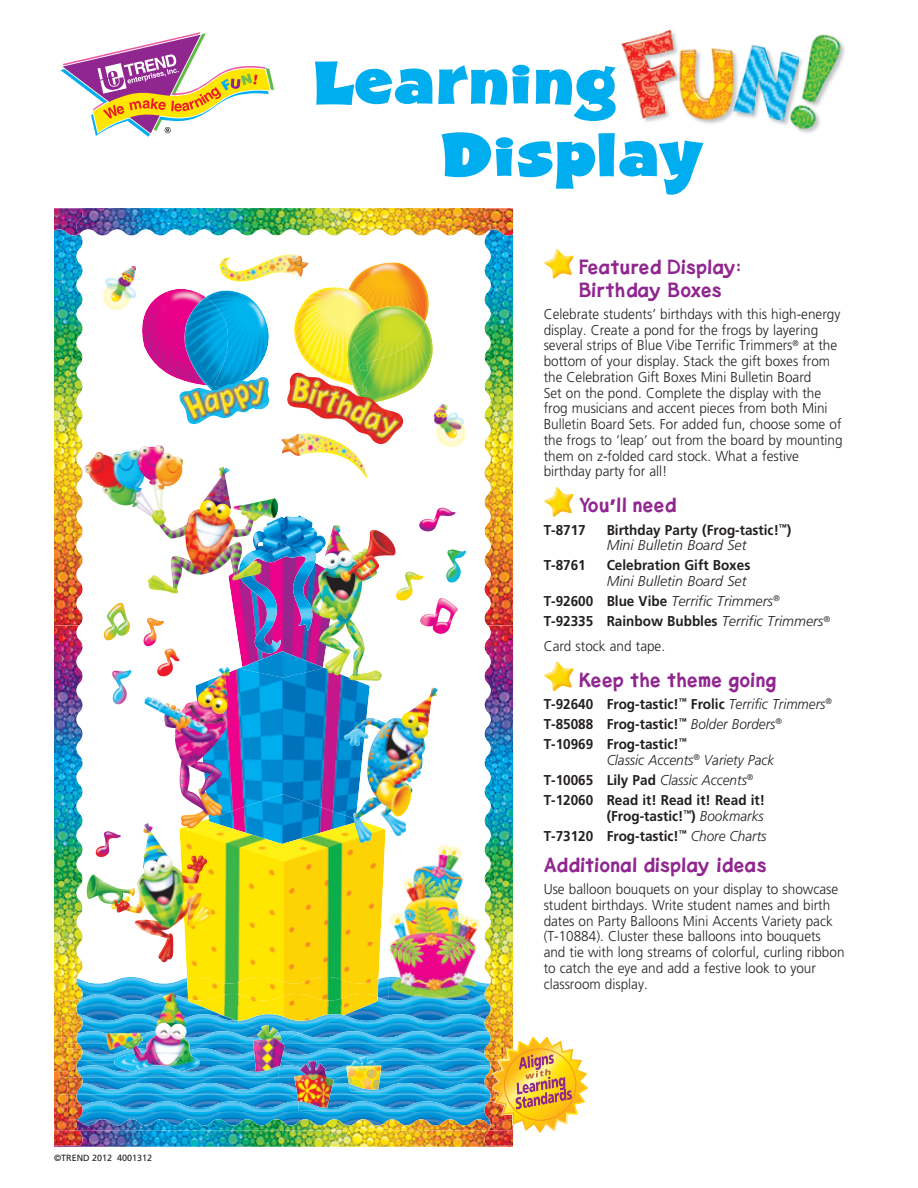
<style>
.page{position:relative;width:918px;height:1188px;background:#fff}
.page>*{position:absolute;margin:0;border:0;box-sizing:border-box;transform-origin:0 0}
.t1{font:60px/72.4px "AS Shocard Block";letter-spacing:.04em;color:#00aeef}
.t2{font:700 18px/22.5px "Lorin";letter-spacing:.05em;color:#90268f}
.t3{font:300 14.25px/15.8px "Frutiger";color:#231f20;scale:.95 1}
.t4{font:700 14.25px/20.1px "Frutiger";color:#231f20;scale:.95 1}
.t5{font:italic 300 14.25px/20.1px "Frutiger";color:#231f20}
.t6{font:9px "Frutiger";color:#231f20}
.s1{font-family:"Frutiger";font-weight:900}
.s2{font-weight:300;font-style:italic}
.s3{font-weight:700;font-style:normal}
</style>
<div class="page">
<img style="left:142px;top:289px;width:63px;height:90px">
<img style="left:206px;top:290px;width:63px;height:86px">
<img style="left:184px;top:297px;width:46px;height:79px">
<img style="left:231px;top:594px;width:11px;height:70px">
<img style="left:265px;top:515px;width:50px;height:29px">
<img style="left:239px;top:544px;width:73px;height:109px">
<img style="left:83px;top:977px;width:401px;height:17px">
<img style="left:83px;top:994px;width:401px;height:20px">
<img style="left:180px;top:828px;width:206px;height:155px">
<img style="left:187px;top:977px;width:192px;height:23px">
<img style="left:200px;top:1006px;width:166px;height:8px">
<img style="left:188px;top:994px;width:190px;height:12px">
<img style="left:195px;top:667px;width:175px;height:127px">
<img style="left:242px;top:651px;width:70px;height:27px">
<img style="left:209px;top:794px;width:134px;height:50px">
<img style="left:83px;top:1023px;width:401px;height:8px">
<img style="left:83px;top:1014px;width:401px;height:9px">
<img style="left:241px;top:1023px;width:84px;height:8px">
<img style="left:235px;top:1014px;width:109px;height:9px">
<img style="left:200px;top:1043px;width:284px;height:5px">
<img style="left:200px;top:1031px;width:284px;height:12px">
<img style="left:285px;top:1031px;width:16px;height:9px">
<img style="left:83px;top:1043px;width:23px;height:5px">
<img style="left:83px;top:1031px;width:31px;height:12px">
<img style="left:484px;top:236px;width:29px;height:389px">
<img style="left:54px;top:236px;width:29px;height:389px">
<img style="left:54px;top:208px;width:459px;height:28px">
<img style="left:484px;top:209px;width:29px;height:27px">
<img style="left:54px;top:209px;width:29px;height:27px">
<img style="left:83px;top:1060px;width:401px;height:5px">
<img style="left:83px;top:1048px;width:401px;height:12px">
<img style="left:388px;top:977px;width:93px;height:17px">
<img style="left:388px;top:994px;width:93px;height:6px">
<img style="left:104px;top:266px;width:32px;height:43px">
<img style="left:179px;top:376px;width:90px;height:48px">
<img style="left:143px;top:828px;width:24px;height:26px">
<img style="left:112px;top:670px;width:19px;height:34px">
<img style="left:104px;top:603px;width:26px;height:37px">
<img style="left:446px;top:549px;width:20px;height:34px">
<img style="left:419px;top:508px;width:37px;height:24px">
<img style="left:96px;top:831px;width:25px;height:26px">
<img style="left:396px;top:571px;width:28px;height:30px">
<img style="left:144px;top:618px;width:20px;height:28px">
<img style="left:157px;top:649px;width:23px;height:27px">
<img style="left:418px;top:597px;width:40px;height:37px">
<img style="left:410px;top:687px;width:28px;height:32px">
<img style="left:343px;top:711px;width:86px;height:133px">
<img style="left:220px;top:254px;width:89px;height:28px">
<img style="left:281px;top:438px;width:86px;height:41px">
<img style="left:332px;top:525px;width:9px;height:5px">
<img style="left:312px;top:530px;width:84px;height:151px">
<img style="left:109px;top:854px;width:103px;height:109px">
<img style="left:87px;top:874px;width:48px;height:39px">
<img style="left:201px;top:667px;width:29px;height:41px">
<img style="left:144px;top:691px;width:84px;height:137px">
<img style="left:156px;top:993px;width:30px;height:30px">
<img style="left:114px;top:1023px;width:86px;height:42px">
<img style="left:106px;top:1033px;width:39px;height:17px">
<img style="left:205px;top:467px;width:25px;height:32px">
<img style="left:84px;top:450px;width:53px;height:58px">
<img style="left:137px;top:445px;width:46px;height:69px">
<img style="left:147px;top:499px;width:118px;height:95px">
<img style="left:233px;top:498px;width:45px;height:20px">
<img style="left:253px;top:1025px;width:32px;height:40px">
<img style="left:381px;top:1077px;width:103px;height:6px">
<img style="left:381px;top:1065px;width:103px;height:12px">
<img style="left:83px;top:1077px;width:211px;height:6px">
<img style="left:83px;top:1065px;width:211px;height:12px">
<img style="left:133px;top:1065px;width:49px;height:8px">
<img style="left:334px;top:1077px;width:12px;height:6px">
<img style="left:334px;top:1065px;width:12px;height:12px">
<img style="left:256px;top:1066px;width:24px;height:11px">
<img style="left:346px;top:1057px;width:35px;height:26px">
<img style="left:83px;top:1083px;width:401px;height:18px">
<img style="left:349px;top:1084px;width:29px;height:8px">
<img style="left:294px;top:1061px;width:40px;height:40px">
<img style="left:83px;top:1112px;width:401px;height:7px">
<img style="left:83px;top:1101px;width:401px;height:11px">
<img style="left:298px;top:1101px;width:29px;height:9px">
<img style="left:54px;top:1130px;width:459px;height:17px">
<img style="left:54px;top:1119px;width:430px;height:11px">
<img style="left:484px;top:626px;width:29px;height:494px">
<img style="left:484px;top:978px;width:28px;height:45px">
<img style="left:484px;top:994px;width:28px;height:12px">
<img style="left:484px;top:1023px;width:19px;height:13px">
<img style="left:484px;top:1019px;width:26px;height:4px">
<img style="left:484px;top:1043px;width:8px;height:12px">
<img style="left:488px;top:1031px;width:15px;height:12px">
<svg style="left:488px;top:625px;width:25px;height:1px"></svg>
<img style="left:488px;top:1052px;width:4px;height:14px">
<img style="left:485px;top:1053px;width:7px;height:7px">
<img style="left:484px;top:1066px;width:8px;height:23px">
<img style="left:489px;top:1094px;width:3px;height:7px">
<img style="left:486px;top:1086px;width:6px;height:8px">
<img style="left:485px;top:1112px;width:7px;height:8px">
<img style="left:484px;top:1101px;width:8px;height:11px">
<img style="left:484px;top:1120px;width:29px;height:26px">
<img style="left:489px;top:1119px;width:3px;height:11px">
<img style="left:54px;top:626px;width:29px;height:479px">
<img style="left:54px;top:977px;width:29px;height:23px">
<img style="left:61px;top:1006px;width:17px;height:8px">
<img style="left:54px;top:998px;width:28px;height:8px">
<img style="left:61px;top:1014px;width:22px;height:24px">
<img style="left:54px;top:1037px;width:28px;height:23px">
<img style="left:61px;top:1034px;width:17px;height:9px">
<svg style="left:54px;top:625px;width:26px;height:1px"></svg>
<img style="left:60px;top:1060px;width:19px;height:8px">
<img style="left:60px;top:1048px;width:23px;height:12px">
<img style="left:54px;top:1071px;width:29px;height:23px">
<img style="left:60px;top:1068px;width:22px;height:9px">
<img style="left:67px;top:1083px;width:16px;height:22px">
<img style="left:54px;top:1105px;width:29px;height:20px">
<img style="left:67px;top:1106px;width:16px;height:6px">
<img style="left:54px;top:1130px;width:29px;height:16px">
<img style="left:434px;top:404px;width:31px;height:42px">
<img style="left:350px;top:262px;width:79px;height:60px">
<img style="left:294px;top:287px;width:59px;height:86px">
<img style="left:344px;top:290px;width:29px;height:47px">
<img style="left:375px;top:322px;width:60px;height:90px">
<img style="left:373px;top:306px;width:52px;height:54px">
<img style="left:345px;top:337px;width:30px;height:36px">
<img style="left:350px;top:311px;width:30px;height:60px">
<img style="left:287px;top:373px;width:118px;height:72px">
<svg style="left:60px;top:32px;width:214px;height:105px"></svg>
<img style="left:621px;top:29px;width:224px;height:104px">
<img style="left:544px;top:249px;width:30px;height:30px">
<img style="left:544px;top:487px;width:30px;height:30px">
<img style="left:544px;top:661px;width:30px;height:30px">
<img style="left:492px;top:1037px;width:96px;height:96px">
<p class="t6" style="left:54px;top:1154px;width:100px">©TREND 2012 4001312</p>
<h1 class="t1" style="left:442px;top:51px;width:263px;text-indent:-127px">Learning<br>Display</h1>
<p class="t2" style="left:579px;top:258px;width:163px">Featured Display:<br>Birthday Boxes</p>
<p class="t3" style="left:544px;top:307px;width:316px">Celebrate students’ birthdays with this high-energy display. Create a pond for the frogs by layering several strips of Blue Vibe Terrific Trimmers<sup>®</sup> at the bottom of your display. Stack the gift boxes from the Celebration Gift Boxes Mini Bulletin Board<br>Set on the pond. Complete the display with the frog musicians and accent pieces from both Mini Bulletin Board Sets. For added fun, choose some of the frogs to ‘leap’ out from the board by mounting them on z-folded card stock. What a festive birthday party for all!</p>
<p class="t2" style="left:579px;top:496px;width:98px">You<span class="s1">’</span>ll need</p>
<p class="t4" style="left:544px;top:521px;width:46px">T-8717</p>
<p class="t4" style="left:607px;top:523px;width:196px;line-height:15.8px">Birthday Party (Frog-tastic!<sup>™</sup>)<br><span class="s2">Mini Bulletin Board Set</span></p>
<p class="t4" style="left:544px;top:556px;width:46px">T-8761</p>
<p class="t4" style="left:607px;top:556px;width:153px">Celebration Gift Boxes</p>
<p class="t5" style="left:544px;top:572px;width:288px;text-indent:63px">Mini Bulletin Board Set<br><span class="s3">T-92600 Blue Vibe</span> Terrific Trimmers<sup>®<br></sup><span class="s3">T-92335 Rainbow Bubbles</span> Terrific Trimmers<sup>®</sup></p>
<p class="t3" style="left:544px;top:639px;width:129px">Card stock and tape.</p>
<p class="t2" style="left:579px;top:670px;width:198px">Keep the theme going</p>
<p class="t4" style="left:544px;top:695px;width:305px">T-92640 Frog-tastic!<sup>™</sup> Frolic <span class="s2">Terrific Trimmers</span><sup>®<br></sup>T-85088 Frog-tastic!<sup>™</sup> <span class="s2">Bolder Borders</span><sup>®<br></sup>T-10969 Frog-tastic!<sup>™</sup></p>
<p class="t4" style="left:544px;top:751px;width:244px;text-indent:63px"><span class="s2">Classic Accents</span><sup>®</sup> <span class="s2">Variety Pack<br></span>T-10065 Lily Pad <span class="s2">Classic Accents</span><sup>®<br></sup>T-12060 Read it! Read it! Read it!</p>
<p class="t4" style="left:544px;top:807px;width:236px;text-align:right">(Frog-tastic!<sup>™</sup>) <span class="s2">Bookmarks<br></span>T-73120 Frog-tastic!<sup>™</sup> <span class="s2">Chore Charts</span></p>
<p class="t2" style="left:544px;top:855px;width:224px">Additional display ideas</p>
<p class="t3" style="left:544px;top:882px;width:318px">Use balloon bouquets on your display to showcase student birthdays. Write student names and birth dates on Party Balloons Mini Accents Variety pack (T-10884). Cluster these balloons into bouquets and tie with long streams of colorful, curling ribbon to catch the eye and add a festive look to your classroom display.</p>
</div>
